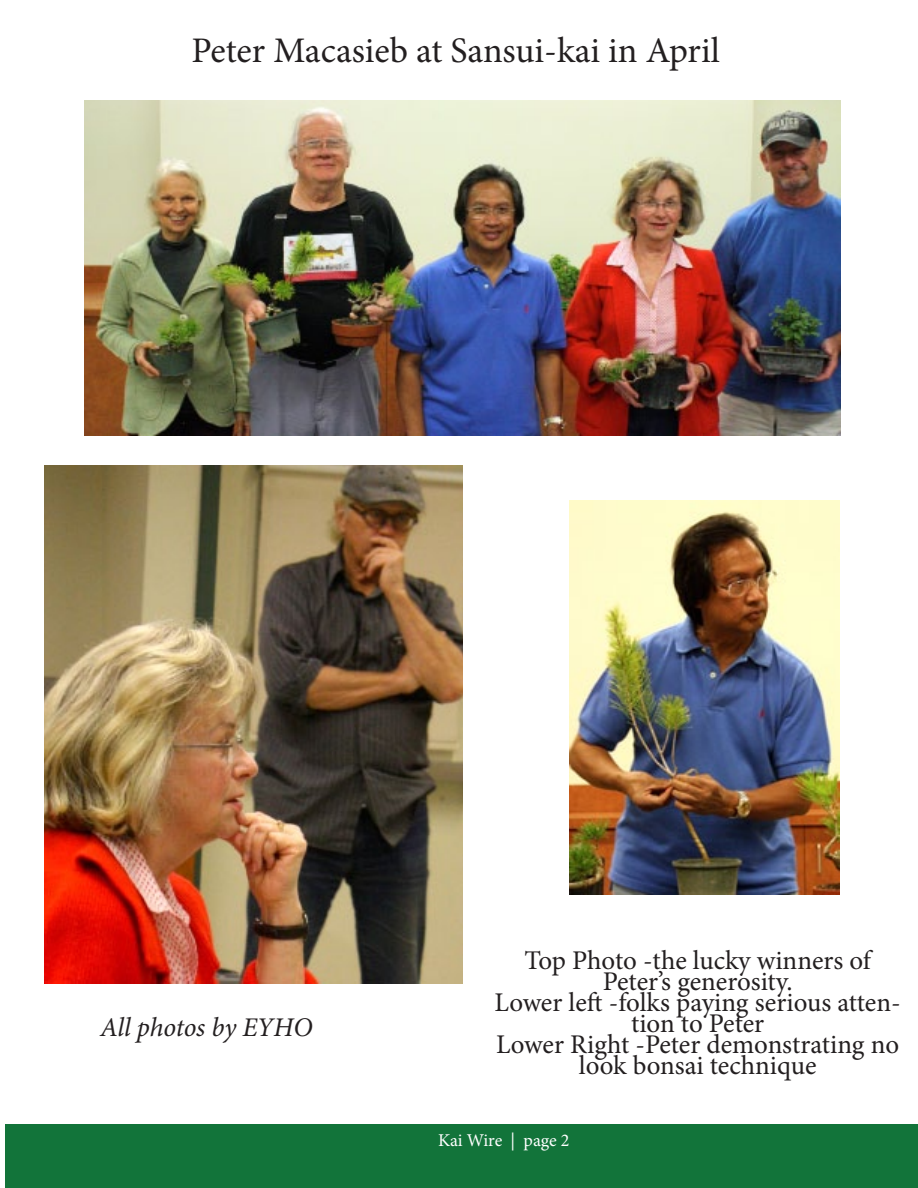
<style>
.page{position:relative;width:918px;height:1188px;background:#fff}
.page>*{position:absolute;margin:0;border:0;box-sizing:border-box;transform-origin:0 0}
.t1{font:36px "Minion Pro";color:#231f20}
.t2{font:27px/21px "Minion Pro";color:#231f20;text-align:center}
.t3{font:italic 27px "Minion Pro";letter-spacing:-.01em;color:#231f20}
.t4{font:18px "Minion Pro";letter-spacing:-.01em;color:#fff}
</style>
<div class="page">
<div style="left:5px;top:1124px;width:913px;height:64px;background:#12743a"></div>
<img style="left:84px;top:100px;width:756px;height:336px">
<img style="left:44px;top:465px;width:418px;height:518px">
<img style="left:569px;top:500px;width:270px;height:395px">
<p class="t1" style="left:191px;top:26px;width:530px">Peter Macasieb at Sansui-kai in April</p>
<p class="t3" style="left:100px;top:1009px;width:214px">All photos by EYHO</p>
<p class="t2" style="left:524px;top:950px;width:348px">Top Photo -the lucky winners of</p>
<p class="t2" style="left:603px;top:971px;width:191px">Peter’s generosity.</p>
<p class="t2" style="left:495px;top:992px;width:408px">Lower left -folks paying serious atten&shy;tion to Peter</p>
<p class="t2" style="left:496px;top:1034px;width:404px">Lower Right -Peter demonstrating no look bonsai technique</p>
<p class="t4" style="left:438px;top:1128px;width:133px">Kai Wire | page 2</p>
</div>
